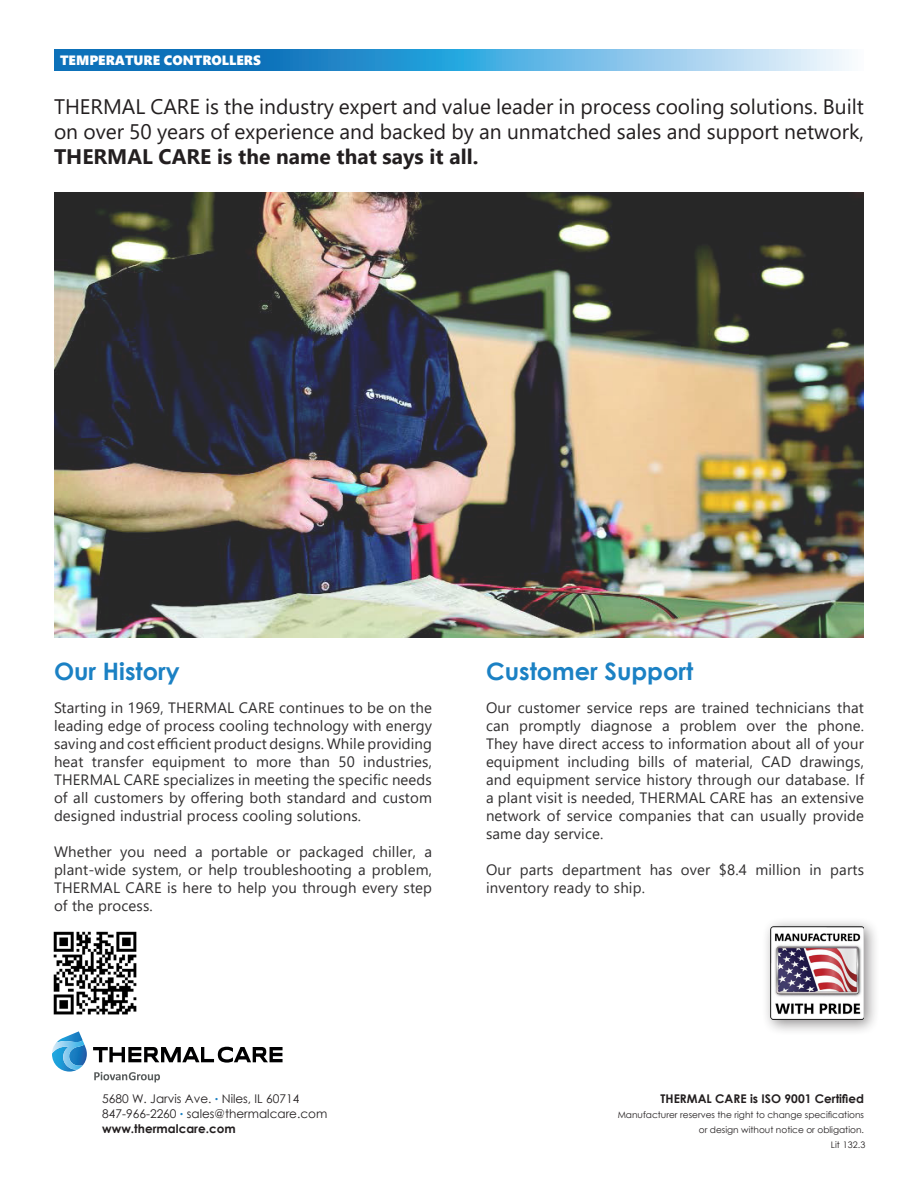
<style>
.page{position:relative;width:918px;height:1188px;background:#fff}
.page>*{position:absolute;margin:0;border:0;box-sizing:border-box;transform-origin:0 0}
.t1{font:700 24px "Century Gothic";color:#1b81c4}
.t2{font:21px "Segoe UI";color:#231f20}
.t3{font:700 21px "Segoe UI";color:#231f20}
.t4{font:15px/18px "Segoe UI";letter-spacing:.01em;color:#312f30;text-align:justify}
.t5{font:13.5px "Segoe UI Black";color:#fff}
.t6{font:12px "Century Gothic";color:#231f20}
.t7{font:700 12px "Century Gothic";color:#231f20}
.t8{font:9px/15px "Century Gothic";color:#231f20;text-align:right}
.s1{font-family:"Segoe UI";font-size:9px;color:#1b80c3}
</style>
<div class="page">
<img style="left:54px;top:192px;width:810px;height:446px">
<img style="left:53px;top:931px;width:84px;height:84px">
<div style="left:762px;top:917px;width:118px;height:118px;background:#231f20;opacity:.5"></div>
<img style="left:771px;top:926px;width:93px;height:94px">
<svg style="left:54px;top:49px;width:795px;height:22px;background:#54a4d7"></svg>
<svg style="left:93px;top:1047px;width:190px;height:16px"></svg>
<svg style="left:59px;top:1031px;width:28px;height:41px"></svg>
<img style="left:52px;top:1040px;width:32px;height:30px">
<svg style="left:94px;top:1072px;width:66px;height:10px"></svg>
<p class="t5" style="left:60px;top:50px;width:202px">TEMPERATURE CONTROLLERS</p>
<p class="t2" style="left:54px;top:86px;width:812px">THERMAL CARE is the industry expert and value leader in process cooling solutions. Built</p>
<p class="t2" style="left:54px;top:112px;width:812px">on over 50 years of experience and backed by an unmatched sales and support network,</p>
<p class="t3" style="left:54px;top:137px;width:426px">THERMAL CARE is the name that says it all.</p>
<p class="t1" style="left:54px;top:653px;width:127px">Our History</p>
<p class="t1" style="left:486px;top:653px;width:209px">Customer Support</p>
<p class="t4" style="left:54px;top:697px;width:380px">Starting in 1969, THERMAL CARE continues to be on the leading edge of process cooling technology with energy saving and cost efficient product designs. While providing heat transfer equipment to more than 50 industries, THERMAL CARE specializes in meeting the specific needs of all customers by offering both standard and custom designed industrial process cooling solutions.</p>
<p class="t4" style="left:54px;top:841px;width:380px">Whether you need a portable or packaged chiller, a plant-wide system, or help troubleshooting a problem, THERMAL CARE is here to help you through every step of the process.</p>
<p class="t4" style="left:486px;top:697px;width:380px">Our customer service reps are trained technicians that can promptly diagnose a problem over the phone.<br>They have direct access to information about all of your equipment including bills of material, CAD drawings, and equipment service history through our database. If a plant visit is needed, THERMAL CARE has an extensive network of service companies that can usually provide same day service.</p>
<p class="t4" style="left:486px;top:859px;width:380px">Our parts department has over $8.4 million in parts inventory ready to ship.</p>
<p class="t6" style="left:102px;top:1090px;width:199px">5680 W. Jarvis Ave. <span class="s1">•</span> Niles, IL 60714</p>
<p class="t6" style="left:102px;top:1105px;width:227px">847-966-2260 <span class="s1">•</span> sales@thermalcare.com</p>
<p class="t7" style="left:102px;top:1120px;width:135px">www.thermalcare.com</p>
<p class="t7" style="left:661px;top:1090px;width:205px">THERMAL CARE is ISO 9001 Certified</p>
<p class="t8" style="left:618px;top:1107px;width:248px">Manufacturer reserves the right to change specifications or design without notice or obligation.</p>
<p class="t8" style="left:831px;top:1137px;width:36px">Lit 132.3</p>
</div>
